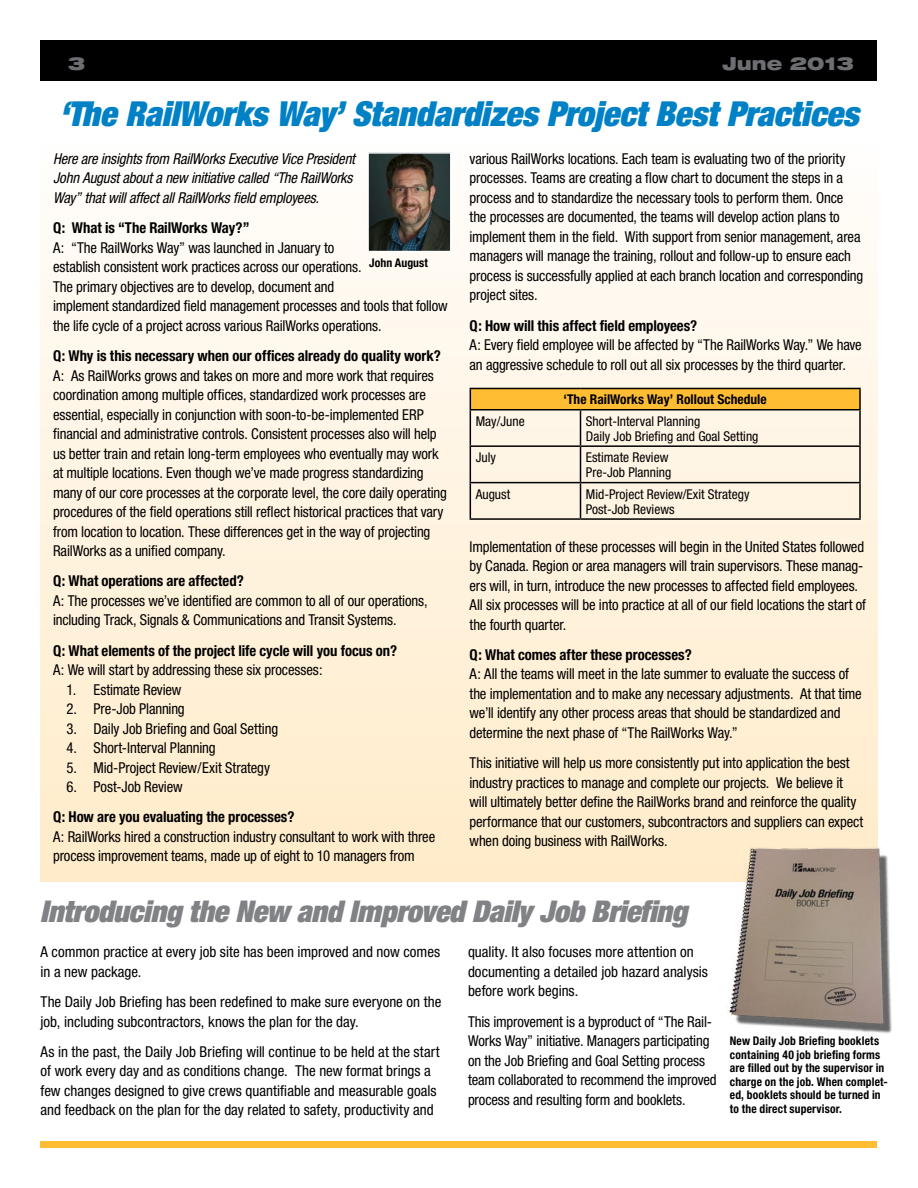
<style>
.page{position:relative;width:918px;height:1188px;background:#fff}
.page>*{position:absolute;margin:0;border:0;box-sizing:border-box;transform-origin:0 0}
.t1{font:italic 900 expanded 34.5px "Helvetica Neue";color:#0081c6}
.t2{font:italic 900 expanded 30px "Helvetica Neue";letter-spacing:-.01em;color:#808285}
.t3{font:900 expanded 18px "Helvetica Neue";color:#6d6e71}
.t4{font:condensed 15px/19.5px "Helvetica Neue";letter-spacing:-.01em;color:#000}
.t5{font:700 condensed 15px "Helvetica Neue";letter-spacing:-.005em;color:#000}
.t6{font:italic condensed 15px/19.5px "Helvetica Neue";letter-spacing:-.015em;color:#000}
.t7{font:condensed 13.5px/15px "Helvetica Neue";color:#000}
.t8{font:700 condensed 13.5px "Helvetica Neue";color:#000}
.t9{font:700 condensed 12px/13.5px "Helvetica Neue";letter-spacing:.015em;color:#000;scale:.96 1}
.t10{font:700 condensed 12px "Helvetica Neue";letter-spacing:.015em;color:#000}
</style>
<div class="page">
<div style="left:40px;top:81px;width:838px;height:800px;background:linear-gradient(to bottom,#fff,#ffeac8)"></div>
<div style="left:40px;top:40px;width:837px;height:41px;background:#000"></div>
<div style="left:40px;top:1141px;width:838px;height:7px;background:#febd33"></div>
<img style="left:370px;top:155px;width:79px;height:94px">
<div style="left:367px;top:152px;width:85px;height:100px;border:2px solid #fff"></div>
<div style="left:470px;top:388px;width:390px;height:22px;background:#febd33"></div>
<hr style="left:470px;top:388px;width:110px;height:1px;background:#000">
<svg style="left:470px;top:389px;width:1px;height:20px"></svg>
<hr style="left:580px;top:388px;width:281px;height:1px;background:#000">
<hr style="left:859px;top:389px;width:2px;height:20px;background:#000">
<hr style="left:470px;top:409px;width:110px;height:1px;background:#000">
<hr style="left:470px;top:410px;width:1px;height:35px;background:#000">
<hr style="left:580px;top:409px;width:281px;height:1px;background:#000">
<hr style="left:580px;top:410px;width:1px;height:35px;background:#000">
<hr style="left:859px;top:410px;width:2px;height:35px;background:#000">
<hr style="left:470px;top:445px;width:110px;height:2px;background:#000">
<hr style="left:470px;top:447px;width:1px;height:35px;background:#000">
<hr style="left:580px;top:445px;width:281px;height:2px;background:#000">
<hr style="left:580px;top:447px;width:1px;height:35px;background:#000">
<hr style="left:859px;top:447px;width:2px;height:35px;background:#000">
<hr style="left:470px;top:482px;width:110px;height:1px;background:#000">
<hr style="left:470px;top:483px;width:1px;height:35px;background:#000">
<hr style="left:580px;top:482px;width:281px;height:1px;background:#000">
<hr style="left:580px;top:483px;width:1px;height:35px;background:#000">
<hr style="left:859px;top:483px;width:2px;height:35px;background:#000">
<hr style="left:470px;top:518px;width:110px;height:2px;background:#000">
<hr style="left:580px;top:518px;width:281px;height:2px;background:#000">
<img style="left:722px;top:840px;width:170px;height:193px">
<p class="t3" style="left:68px;top:51px;width:19px">3</p>
<p class="t3" style="left:722px;top:51px;width:133px">June 2013</p>
<h1 class="t1" style="left:59px;top:92px;width:801px">‘The RailWorks Way’ Standardizes Project Best Practices</h1>
<p class="t6" style="left:53px;top:149px;width:303px">Here are insights from RailWorks Executive Vice President<br>John August about a new initiative called “The RailWorks<br>Way” that will affect all RailWorks field employees.</p>
<p class="t5" style="left:53px;top:219px;width:198px">Q: What is “The RailWorks Way?”</p>
<p class="t4" style="left:53px;top:238px;width:396px">A: “The RailWorks Way” was launched in January to<br>establish consistent work practices across our operations.<br>The primary objectives are to develop, document and<br>implement standardized field management processes and tools that follow the life cycle of a project across various RailWorks operations.</p>
<p class="t5" style="left:53px;top:347px;width:389px">Q: Why is this necessary when our offices already do quality work?</p>
<p class="t4" style="left:53px;top:365px;width:396px">A: As RailWorks grows and takes on more and more work that requires coordination among multiple offices, standardized work processes are essential, especially in conjunction with soon-to-be-implemented ERP financial and administrative controls. Consistent processes also will help us better train and retain long-term employees who eventually may work at multiple locations. Even though we’ve made progress standardizing many of our core processes at the corporate level, the core daily operating procedures of the field operations still reflect historical practices that vary from location to location. These differences get in the way of projecting RailWorks as a unified company.</p>
<p class="t5" style="left:53px;top:572px;width:192px">Q: What operations are affected?</p>
<p class="t4" style="left:53px;top:591px;width:376px">A: The processes we’ve identified are common to all of our operations, including Track, Signals &amp; Communications and Transit Systems.</p>
<p class="t5" style="left:53px;top:641px;width:346px">Q: What elements of the project life cycle will you focus on?</p>
<p class="t4" style="left:53px;top:660px;width:271px">A: We will start by addressing these six processes:</p>
<p class="t4" style="left:67px;top:679px;width:116px">1. Estimate Review</p>
<p class="t4" style="left:67px;top:699px;width:120px">2. Pre-Job Planning</p>
<p class="t4" style="left:67px;top:718px;width:213px">3. Daily Job Briefing and Goal Setting</p>
<p class="t4" style="left:67px;top:738px;width:151px">4. Short-Interval Planning</p>
<p class="t4" style="left:67px;top:757px;width:205px">5. Mid-Project Review/Exit Strategy</p>
<p class="t4" style="left:67px;top:777px;width:118px">6. Post-Job Review</p>
<p class="t5" style="left:53px;top:808px;width:243px">Q: How are you evaluating the processes?</p>
<p class="t4" style="left:53px;top:827px;width:384px">A: RailWorks hired a construction industry consultant to work with three process improvement teams, made up of eight to 10 managers from</p>
<p class="t10" style="left:369px;top:256px;width:60px">John August</p>
<p class="t4" style="left:470px;top:149px;width:395px">various RailWorks locations. Each team is evaluating two of the priority processes. Teams are creating a flow chart to document the steps in a process and to standardize the necessary tools to perform them. Once the processes are documented, the teams will develop action plans to implement them in the field. With support from senior management, area managers will manage the training, rollout and follow-up to ensure each process is successfully applied at each branch location and corresponding project sites.</p>
<p class="t5" style="left:470px;top:316px;width:229px">Q: How will this affect field employees?</p>
<p class="t4" style="left:470px;top:335px;width:394px">A: Every field employee will be affected by “The RailWorks Way.” We have an aggressive schedule to roll out all six processes by the third quarter.</p>
<p class="t8" style="left:564px;top:391px;width:205px">‘The RailWorks Way’ Rollout Schedule</p>
<p class="t7" style="left:476px;top:413px;width:50px">May/June</p>
<p class="t7" style="left:586px;top:413px;width:174px">Short-Interval Planning<br>Daily Job Briefing and Goal Setting</p>
<p class="t7" style="left:476px;top:450px;width:22px">July</p>
<p class="t7" style="left:586px;top:450px;width:87px">Estimate Review<br>Pre-Job Planning</p>
<p class="t7" style="left:476px;top:486px;width:36px">August</p>
<p class="t7" style="left:586px;top:486px;width:165px">Mid-Project Review/Exit Strategy<br>Post-Job Reviews</p>
<p class="t4" style="left:470px;top:536px;width:398px">Implementation of these processes will begin in the United States followed by Canada. Region or area managers will train supervisors. These manag&shy;ers will, in turn, introduce the new processes to affected field employees.<br>All six processes will be into practice at all of our field locations the start of the fourth quarter.</p>
<p class="t5" style="left:470px;top:645px;width:224px">Q: What comes after these processes?</p>
<p class="t4" style="left:470px;top:664px;width:394px">A: All the teams will meet in the late summer to evaluate the success of the implementation and to make any necessary adjustments. At that time we’ll identify any other process areas that should be standardized and determine the next phase of “The RailWorks Way.”</p>
<p class="t4" style="left:470px;top:753px;width:395px">This initiative will help us more consistently put into application the best industry practices to manage and complete our projects. We believe it will ultimately better define the RailWorks brand and reinforce the quality performance that our customers, subcontractors and suppliers can expect when doing business with RailWorks.</p>
<h2 class="t2" style="left:40px;top:892px;width:648px">Introducing the New and Improved Daily Job Briefing</h2>
<p class="t4" style="left:40px;top:942px;width:401px">A common practice at every job site has been improved and now comes in a new package.</p>
<p class="t4" style="left:40px;top:992px;width:402px">The Daily Job Briefing has been redefined to make sure everyone on the job, including subcontractors, knows the plan for the day.</p>
<p class="t4" style="left:40px;top:1042px;width:401px">As in the past, the Daily Job Briefing will continue to be held at the start of work every day and as conditions change. The new format brings a few changes designed to give crews quantifiable and measurable goals and feedback on the plan for the day related to safety, productivity and</p>
<p class="t4" style="left:468px;top:942px;width:242px">quality. It also focuses more attention on documenting a detailed job hazard analysis before work begins.</p>
<p class="t4" style="left:468px;top:1011px;width:250px">This improvement is a byproduct of “The Rail-Works Way” initiative. Managers participating on the Job Briefing and Goal Setting process team collaborated to recommend the improved process and resulting form and booklets.</p>
<p class="t9" style="left:730px;top:1034px;width:166px">New Daily Job Briefing booklets containing 40 job briefing forms are filled out by the supervisor in charge on the job. When complet&shy;ed, booklets should be turned in to the direct supervisor.</p>
</div>
